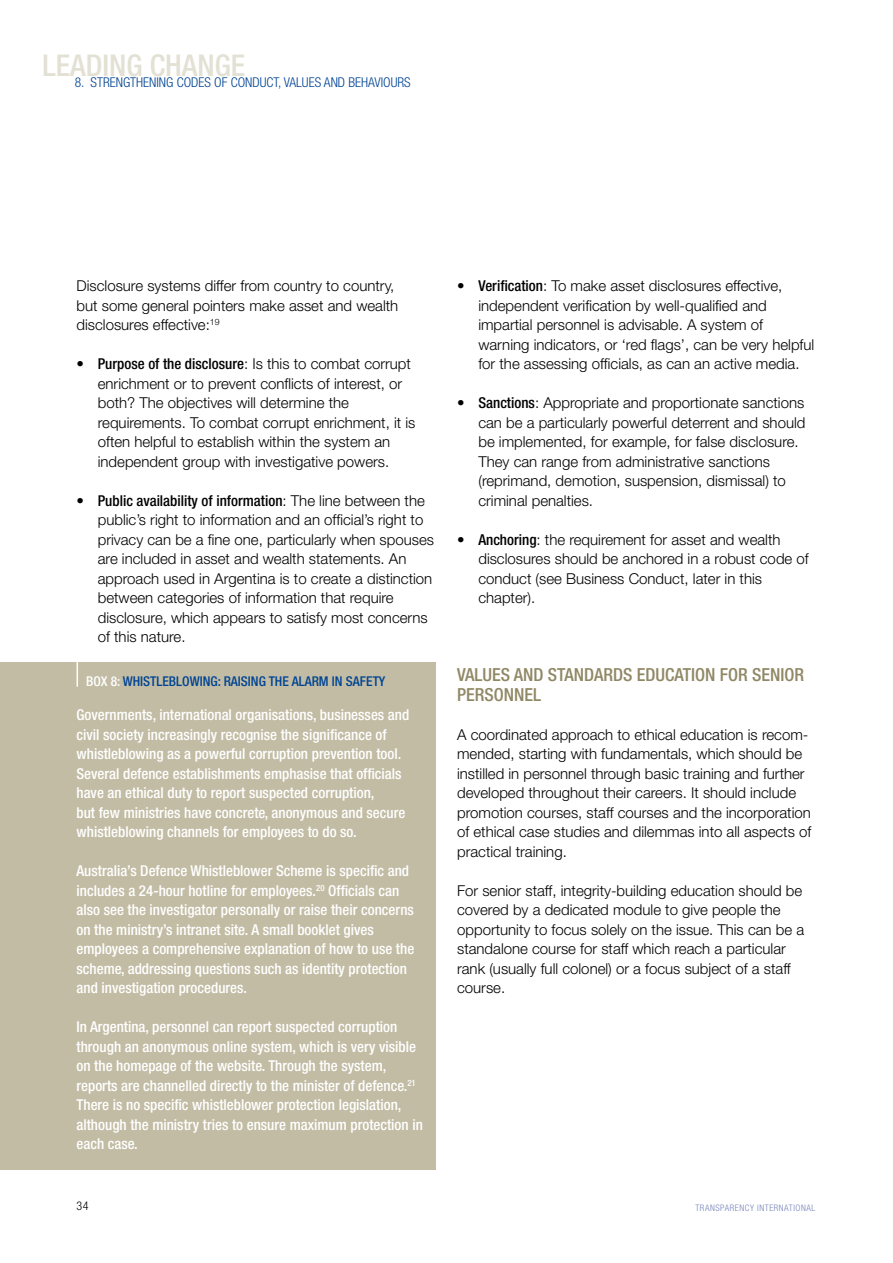
<style>
.page{position:relative;width:893px;height:1263px;background:#fff}
.page>*{position:absolute;margin:0;border:0;box-sizing:border-box;transform-origin:0 0}
.t1{font:500 condensed 30px "Helvetica Neue";color:#e3e0d4}
.t2{font:500 condensed 18px "Helvetica Neue";color:#908865}
.t3{font:300 15px/19.5px "Helvetica Neue";color:#000}
.t4{font:500 condensed 15px/19.5px "Helvetica Neue";color:#fff}
.t5{font:300 condensed 13.5px "Helvetica Neue";color:#004494}
.t6{font:500 condensed 13.5px "Helvetica Neue";color:#004494}
.t7{font:300 condensed 12px "Helvetica Neue";color:#000}
.t8{font:300 condensed 9px "Helvetica Neue";letter-spacing:.06em;color:#7683bb}
.s1{font-weight:500;font-stretch:condensed}
.s2{color:#fff}
</style>
<div class="page">
<div style="left:0;top:662px;width:435px;height:507px;background:#c2bca4"></div>
<svg style="left:77px;top:662px;width:1px;height:25px"></svg>
<h1 class="t1" style="left:43px;top:47px;width:204px">leadi ng change</h1>
<p class="t5" style="left:75px;top:74px;width:222px">8. STRENGTHENING CODES OF CONDUCT, VALUE</p>
<p class="t5" style="left:315px;top:74px;width:98px">S AND BEHAVIOURS</p>
<p class="t3" style="left:77px;top:276px;width:323px">Disclosure systems differ from country to country, but some general pointers make asset and wealth disclosures effective:<sup>19</sup></p>
<p class="t3" style="left:98px;top:354px;width:319px;text-indent:-21px">• <span class="s1">Purpose of the disclosure</span>: Is this to combat corrupt enrichment or to prevent conflicts of interest, or both? The objectives will determine the requirements. To combat corrupt enrichment, it is often helpful to establish within the system an independent group with investigative powers.</p>
<p class="t3" style="left:98px;top:490px;width:338px;text-indent:-21px">• <span class="s1">Public availability of information</span>: The line between the public’s right to information and an official’s right to privacy can be a fine one, particularly when spouses are included in asset and wealth statements. An approach used in Argentina is to create a distinction between categories of information that require disclosure, which appears to satisfy most concerns of this nature.</p>
<p class="t6" style="left:86px;top:673px;width:301px"><span class="s2">Box 8:</span> Whistleblowing: raisi ng the alarm in safety</p>
<p class="t4" style="left:77px;top:705px;width:334px">Governments, international organisations, businesses and civil society increasingly recognise the significance of whistleblowing as a powerful corruption prevention tool.<br>Several defence establishments emphasise that officials have an ethical duty to report suspected corruption,<br>but few ministries have concrete, anonymous and secure whistleblowing channels for employees to do so.</p>
<p class="t4" style="left:77px;top:861px;width:339px">Australia’s Defence Whistleblower Scheme is specific and includes a 24-hour hotline for employees.<sup>20</sup> Officials can also see the investigator personally or raise their concerns on the ministry’s intranet site. A small booklet gives employees a comprehensive explanation of how to use the scheme, addressing questions such as identity protection and investigation procedures.</p>
<p class="t4" style="left:77px;top:1017px;width:348px">In Argentina, personnel can report suspected corruption through an anonymous online system, which is very visible on the homepage of the website. Through the system, reports are channelled directly to the minister of defence.<sup>21<br></sup>There is no specific whistleblower protection legislation, although the ministry tries to ensure maximum protection in each case.</p>
<p class="t3" style="left:478px;top:276px;width:337px;text-indent:-21px">• <span class="s1">Verification</span>: To make asset disclosures effective, independent verification by well-qualified and impartial personnel is advisable. A system of warning indicators, or ‘red flags’, can be very helpful for the assessing officials, as can an active media.</p>
<p class="t3" style="left:478px;top:393px;width:329px;text-indent:-21px">• <span class="s1">Sanctions</span>: Appropriate and proportionate sanctions can be a particularly powerful deterrent and should be implemented, for example, for false disclosure.<br>They can range from administrative sanctions (reprimand, demotion, suspension, dismissal) to criminal penalties.</p>
<p class="t3" style="left:478px;top:529px;width:332px;text-indent:-21px">• <span class="s1">Anchoring</span>: the requirement for asset and wealth disclosures should be anchored in a robust code of conduct (see Business Conduct, later in this chapter).</p>
<p class="t2" style="left:457px;top:664px;width:157px">Values and standards</p>
<p class="t2" style="left:637px;top:664px;width:165px">education for senior</p>
<p class="t2" style="left:457px;top:683px;width:81px">personnel</p>
<p class="t3" style="left:457px;top:724px;width:356px">A coordinated approach to ethical education is recom&shy;mended, starting with fundamentals, which should be instilled in personnel through basic training and further developed throughout their careers. It should include promotion courses, staff courses and the incorporation of ethical case studies and dilemmas into all aspects of practical training.</p>
<p class="t3" style="left:457px;top:880px;width:349px">For senior staff, integrity-building education should be covered by a dedicated module to give people the opportunity to focus solely on the issue. This can be a standalone course for staff which reach a particular rank (usually full colonel) or a focus subject of a staff course.</p>
<p class="t7" style="left:77px;top:1198px;width:13px">34</p>
<p class="t8" style="left:695px;top:1203px;width:121px">TRANSPARENCY INTERNATI ONAL</p>
</div>
